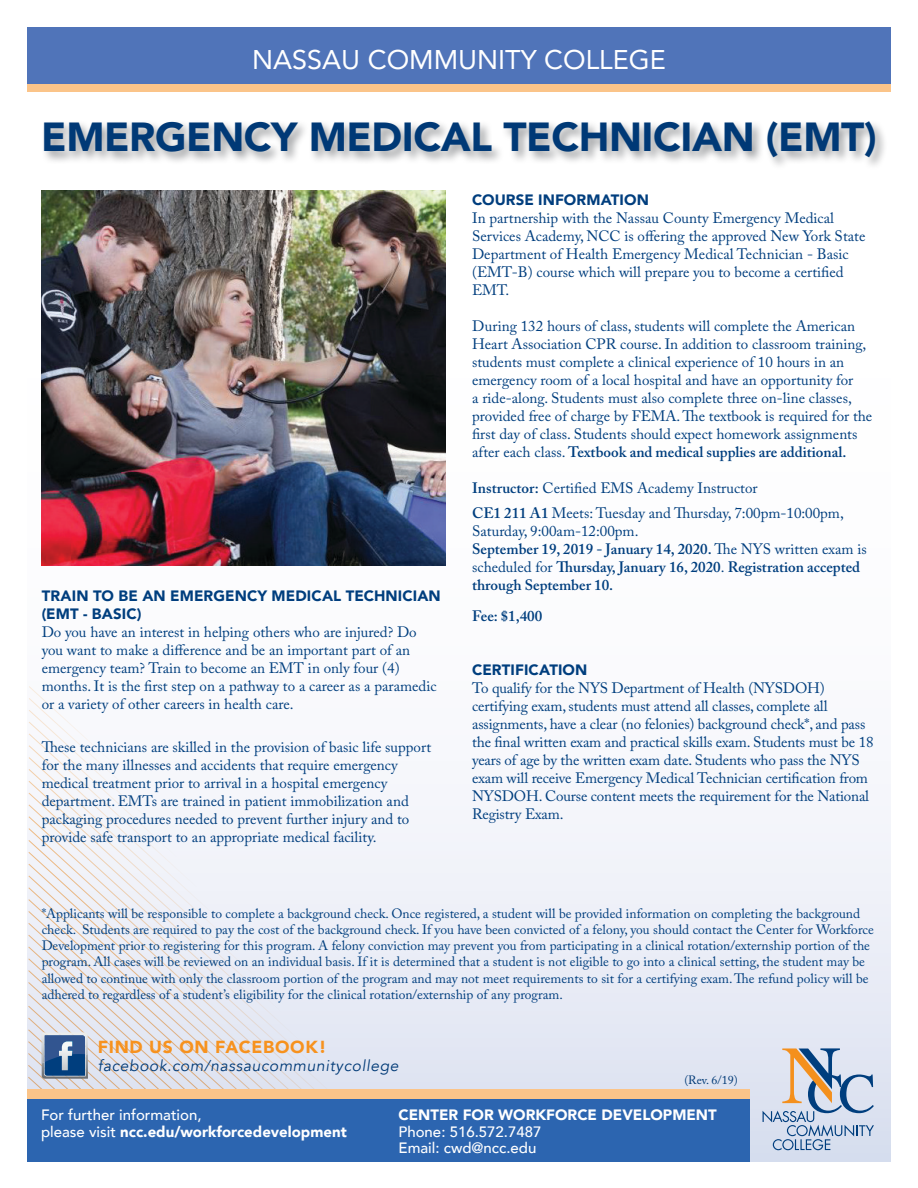
<style>
.page{position:relative;width:918px;height:1188px;background:#fff}
.page>*{position:absolute;margin:0;border:0;box-sizing:border-box;transform-origin:0 0}
.t1{font:900 40.5px "Avenir";letter-spacing:-.01em;color:#003976}
.t2{font:27px "Avenir";color:#fff}
.t3{font:900 17.4px "Avenir";letter-spacing:.04em;color:#f7921e}
.t4{font:italic 15.6px "Avenir";letter-spacing:.04em;color:#003976}
.t5{font:15px/18px "Adobe Caslon Pro";color:#003e7e}
.t6{font:600 15px/18px "Adobe Caslon Pro";color:#003e7e}
.t7{font:500 15px/16.5px "Avenir";color:#fff}
.Class_Headings{font:900 15px/18px "Avenir";letter-spacing:.005em;color:#003e7e}
.t8{font:900 15px "Avenir";color:#fff}
.t9{font:13.5px/16.2px "Adobe Caslon Pro";color:#003e7e}
.t10{font:12px "Adobe Caslon Pro";color:#003976}
.s1{font-weight:600}
.s2{font-weight:400}
.s3{font-weight:900}
</style>
<div class="page">
<div style="left:28px;top:83px;width:863px;height:1079px;background:linear-gradient(to bottom,#fff,#e3e7f2)"></div>
<div style="left:27px;top:35px;width:864px;height:57px;background:#fbc489"></div>
<div style="left:27px;top:27px;width:864px;height:56px;background:#5074b9"></div>
<div style="left:41px;top:119px;width:847px;height:51px;background:#808285;opacity:.75"></div>
<svg style="left:763px;top:1048px;width:111px;height:102px"></svg>
<div style="left:27px;top:1090px;width:723px;height:63px;background:#fbc489"></div>
<div style="left:27px;top:1099px;width:723px;height:63px;background:#2c65b0"></div>
<svg style="left:28px;top:899px;width:210px;height:191px"></svg>
<img style="left:42px;top:190px;width:403px;height:376px">
<p class="t2" style="left:252px;top:38px;width:415px">NASSAU COMMUNITY COLLEGE</p>
<p class="t1" style="left:41px;top:103px;width:837px">EMERGENCY MEDICAL TECHNICIAN (EMT)</p>
<p class="Class_Headings" style="left:42px;top:587px;width:401px">TRAIN TO BE AN EMERGENCY MEDICAL TECHNICIAN (EMT - BASIC)</p>
<p class="t5" style="left:42px;top:623px;width:396px">Do you have an interest in helping others who are injured? Do you want to make a difference and be an important part of an emergency team? Train to become an EMT in only four (4) months. It is the first step on a pathway to a career as a paramedic or a variety of other careers in health care.</p>
<p class="t5" style="left:42px;top:738px;width:391px">These technicians are skilled in the provision of basic life support for the many illnesses and accidents that require emergency medical treatment prior to arrival in a hospital emergency department. EMTs are trained in patient immobilization and packaging procedures needed to prevent further injury and to provide safe transport to an appropriate medical facility.</p>
<p class="Class_Headings" style="left:472px;top:191px;width:178px">COURSE INFORMATION</p>
<p class="t5" style="left:472px;top:209px;width:395px">In partnership with the Nassau County Emergency Medical Services Academy, NCC is offering the approved New York State Department of Health Emergency Medical Technician - Basic (EMT-B) course which will prepare you to become a certified EMT.</p>
<p class="t5" style="left:472px;top:317px;width:402px">During 132 hours of class, students will complete the American Heart Association CPR course. In addition to classroom training, students must complete a clinical experience of 10 hours in an emergency room of a local hospital and have an opportunity for<br>a ride-along. Students must also complete three on-line classes, provided free of charge by FEMA. The textbook is required for the first day of class. Students should expect homework assignments after each class. <span class="s1">Textbook and medical supplies are additional.</span></p>
<p class="t5" style="left:472px;top:479px;width:287px"><span class="s1">Instructor:</span> Certified EMS Academy Instructor</p>
<p class="t5" style="left:472px;top:504px;width:373px"><span class="s1">CE1 211 A1</span> Meets: Tuesday and Thursday, 7:00pm-10:00pm,<br>Saturday, 9:00am-12:00pm.</p>
<p class="t6" style="left:472px;top:540px;width:396px">September 19, 2019 - January 14, 2020. <span class="s2">The NYS written exam is scheduled for</span> Thursday, January 16, 2020<span class="s2">.</span> Registration accepted through September 10.</p>
<p class="t6" style="left:472px;top:607px;width:72px">Fee: $1,400</p>
<p class="Class_Headings" style="left:472px;top:661px;width:117px">CERTIFICATION</p>
<p class="t5" style="left:472px;top:679px;width:403px">To qualify for the NYS Department of Health (NYSDOH) certifying exam, students must attend all classes, complete all assignments, have a clear (no felonies) background check*, and pass the final written exam and practical skills exam. Students must be 18 years of age by the written exam date. Students who pass the NYS exam will receive Emergency Medical Technician certification from NYSDOH. Course content meets the requirement for the National Registry Exam.</p>
<p class="t9" style="left:42px;top:905px;width:834px">*Applicants will be responsible to complete a background check. Once registered, a student will be provided information on completing the background check. Students are required to pay the cost of the background check. If you have been convicted of a felony, you should contact the Center for Workforce Development prior to registering for this program. A felony conviction may prevent you from participating in a clinical rotation/externship portion of the program. All cases will be reviewed on an individual basis. If it is determined that a student is not eligible to go into a clinical setting, the student may be allowed to continue with only the classroom portion of the program and may not meet requirements to sit for a certifying exam. The refund policy will be adhered to regardless of a student’s eligibility for the clinical rotation/externship of any program.</p>
<p class="t3" style="left:98px;top:1032px;width:230px">FIND US ON FACEBOOK!</p>
<p class="t4" style="left:98px;top:1057px;width:302px">facebook.com/nassaucommunitycollege</p>
<p class="t7" style="left:41px;top:1106px;width:307px">For further information,<br>please visit <span class="s3">ncc.edu/workforcedevelopment</span></p>
<p class="t8" style="left:399px;top:1102px;width:320px">CENTER FOR WORKFORCE DEVELOPMENT</p>
<p class="t10" style="left:684px;top:1073px;width:55px">(Rev. 6/19)</p>
<p class="t7" style="left:399px;top:1122px;width:144px">Phone: 516.572.7487</p>
<p class="t7" style="left:399px;top:1139px;width:139px">Email: cwd@ncc.edu</p>
</div>
